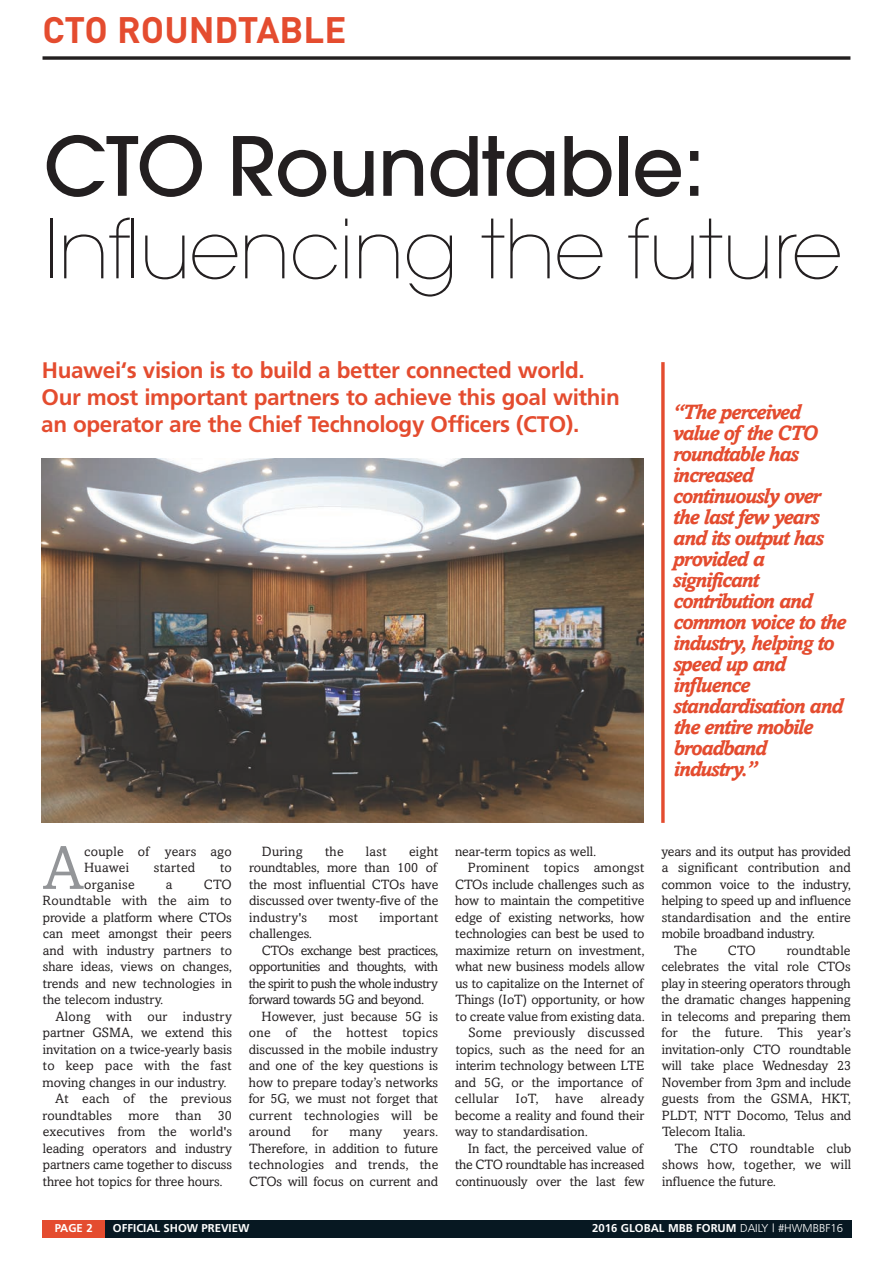
<style>
.page{position:relative;width:893px;height:1263px;background:#fff}
.page>*{position:absolute;margin:0;border:0;box-sizing:border-box;transform-origin:0 0}
.t1{font:200 80.7px "Avant Garde";letter-spacing:-.01em;color:#231f20}
.t2{font:500 80.7px "Avant Garde";letter-spacing:-.01em;color:#231f20}
.t3{font:61.65px "Amasis";color:#939598}
.t4{font:700 36.45px "DIN";color:#e44c2f}
.t5{font:700 22.5px/27px "Frutiger";letter-spacing:-.015em;color:#e44c2f}
.t6{font:italic 700 21px/21px "Amasis";letter-spacing:-.055em;color:#e44c2f}
.t7{font:13.5px/16.5px "Amasis";color:#231f20;text-align:justify}
.t8{font:13.5px/16.5px "Amasis";letter-spacing:.02em;color:#231f20}
.t9{font:13.5px "Amasis";letter-spacing:-.03em;color:#231f20}
.t10{font:700 11.4px "Frutiger";color:#fff}
.s1{font-weight:300}
</style>
<div class="page">
<svg style="left:43px;top:56px;width:807px;height:4px;background:#423f40"></svg>
<svg style="left:661px;top:362px;width:4px;height:461px;background:#e7654c"></svg>
<div style="left:43px;top:1220px;width:809px;height:17px;background:#071822"></div>
<div style="left:43px;top:1220px;width:62px;height:17px;background:#e44c2f"></div>
<img style="left:41px;top:459px;width:602px;height:364px">
<h3 class="t4" style="left:43px;top:10px;width:305px">CTO ROUNDTABLE</h3>
<h1 class="t2" style="left:44px;top:136px;width:663px">CTO Roundtable:</h1>
<h1 class="t1" style="left:44px;top:219px;width:800px">Influencing the future</h1>
<h3 class="t5" style="left:41px;top:358px;width:580px">Huawei‘s vision is to build a better connected world.<br>Our most important partners to achieve this goal within an operator are the Chief Technology Officers (CTO).</h3>
<p class="t6" style="left:673px;top:403px;width:175px">“The perceived value of the CTO roundtable has increased continuously over the last few years and its output has provided a significant contribution and common voice to the industry, helping to speed up and influence standardisation and the entire mobile broadband industry.”</p>
<h2 class="t3" style="left:43px;top:846px;width:43px">A</h2>
<p class="t8" style="left:84px;top:844px;width:149px">couple of years ago<br>Huawei</p>
<p class="t8" style="left:154px;top:861px;width:43px">started</p>
<p class="t7" style="left:220px;top:861px;width:13px">to</p>
<p class="t7" style="left:43px;top:877px;width:191px;text-indent:161px">CTO Roundtable with the aim to provide a platform where CTOs can meet amongst their peers and with industry partners to share ideas, views on changes, trends and new technologies in the telecom industry.</p>
<p class="t8" style="left:56px;top:1009px;width:178px">Along with our industry</p>
<p class="t7" style="left:43px;top:1026px;width:191px">partner GSMA, we extend this</p>
<p class="t7" style="left:43px;top:1042px;width:191px">invitation on a twice-yearly basis</p>
<p class="t8" style="left:43px;top:1059px;width:190px">to keep pace with the fast</p>
<p class="t7" style="left:43px;top:1075px;width:186px">moving changes in our industry.</p>
<p class="t7" style="left:55px;top:1092px;width:178px">At each of the previous</p>
<p class="t7" style="left:43px;top:1108px;width:191px">roundtables more than 30</p>
<p class="t7" style="left:43px;top:1125px;width:191px">executives from the world's</p>
<p class="t7" style="left:43px;top:1141px;width:191px">leading operators and industry</p>
<p class="t7" style="left:43px;top:1158px;width:191px">partners came together to discuss</p>
<p class="t7" style="left:43px;top:1174px;width:181px">three hot topics for three hours.</p>
<p class="t8" style="left:84px;top:877px;width:52px">organise</p>
<p class="t7" style="left:166px;top:877px;width:8px">a</p>
<p class="t7" style="left:249px;top:844px;width:191px;text-indent:160px">eight roundtables, more than 100 of the most influential CTOs have discussed over twenty-five of the industry's</p>
<p class="t7" style="left:262px;top:844px;width:42px">During</p>
<p class="t7" style="left:325px;top:844px;width:20px">the</p>
<p class="t7" style="left:366px;top:844px;width:22px">last</p>
<p class="t7" style="left:329px;top:910px;width:31px">most</p>
<p class="t8" style="left:379px;top:910px;width:60px">important</p>
<p class="t7" style="left:249px;top:927px;width:64px">challenges.</p>
<p class="t9" style="left:262px;top:945px;width:178px">CTOs exchange best practices,</p>
<p class="t9" style="left:249px;top:962px;width:190px">opportunities and thoughts, with</p>
<p class="t9" style="left:249px;top:979px;width:191px">the spirit to push the whole industry</p>
<p class="t9" style="left:249px;top:995px;width:177px">forward towards 5G and beyond.</p>
<p class="t7" style="left:262px;top:1009px;width:178px">However, just because 5G is</p>
<p class="t8" style="left:249px;top:1026px;width:191px">one of the hottest topics</p>
<p class="t7" style="left:249px;top:1042px;width:191px">discussed in the mobile industry</p>
<p class="t7" style="left:249px;top:1059px;width:191px">and one of the key questions is</p>
<p class="t7" style="left:249px;top:1075px;width:191px">how to prepare today’s networks</p>
<p class="t7" style="left:249px;top:1092px;width:191px">for 5G, we must not forget that</p>
<p class="t8" style="left:249px;top:1108px;width:191px">current technologies will be</p>
<p class="t7" style="left:249px;top:1125px;width:43px">around</p>
<p class="t7" style="left:312px;top:1125px;width:18px">for</p>
<p class="t7" style="left:350px;top:1125px;width:34px">many</p>
<p class="t7" style="left:249px;top:1125px;width:191px;text-indent:155px">years.<br>Therefore, in addition to future technologies and trends, the CTOs will focus on current and</p>
<p class="t7" style="left:455px;top:844px;width:143px">near-term topics as well.</p>
<p class="t7" style="left:468px;top:861px;width:178px">Prominent topics amongst</p>
<p class="t7" style="left:455px;top:877px;width:191px">CTOs include challenges such as</p>
<p class="t7" style="left:455px;top:894px;width:191px">how to maintain the competitive</p>
<p class="t7" style="left:455px;top:910px;width:191px">edge of existing networks, how</p>
<p class="t7" style="left:455px;top:927px;width:191px">technologies can best be used to</p>
<p class="t7" style="left:455px;top:943px;width:191px">maximize return on investment,</p>
<p class="t7" style="left:455px;top:960px;width:191px">what new business models allow</p>
<p class="t7" style="left:455px;top:976px;width:189px">us to capitalize on the Internet of</p>
<p class="t7" style="left:456px;top:993px;width:191px">Things (IoT) opportunity, or how</p>
<p class="t7" style="left:456px;top:1009px;width:191px">to create value from existing data.</p>
<p class="t8" style="left:468px;top:1026px;width:178px">Some previously discussed</p>
<p class="t7" style="left:456px;top:1042px;width:191px">topics, such as the need for an</p>
<p class="t7" style="left:456px;top:1059px;width:190px">interim technology between LTE</p>
<p class="t7" style="left:455px;top:1075px;width:189px">and 5G, or the importance of</p>
<p class="t8" style="left:455px;top:1092px;width:191px">cellular IoT, have already</p>
<p class="t7" style="left:455px;top:1108px;width:191px">become a reality and found their</p>
<p class="t7" style="left:455px;top:1125px;width:134px">way to standardisation.</p>
<p class="t7" style="left:468px;top:1141px;width:177px">In fact, the perceived value of</p>
<p class="t7" style="left:455px;top:1158px;width:191px">the CTO roundtable has increased</p>
<p class="t7" style="left:455px;top:1174px;width:191px">continuously over the last few</p>
<p class="t7" style="left:662px;top:844px;width:191px">years and its output has provided</p>
<p class="t7" style="left:662px;top:861px;width:191px">a significant contribution and</p>
<p class="t7" style="left:662px;top:877px;width:191px">common voice to the industry,</p>
<p class="t7" style="left:662px;top:894px;width:191px">helping to speed up and influence</p>
<p class="t7" style="left:662px;top:910px;width:191px">standardisation and the entire</p>
<p class="t7" style="left:662px;top:927px;width:155px">mobile broadband industry.</p>
<p class="t7" style="left:674px;top:943px;width:24px">The</p>
<p class="t7" style="left:728px;top:943px;width:30px">CTO</p>
<p class="t7" style="left:661px;top:943px;width:191px;text-indent:125px">roundtable celebrates the vital role CTOs play in steering operators through the dramatic changes happening in telecoms and preparing them for the future. This year’s invitation-only CTO roundtable will take place Wednesday 23<br>November from 3pm and include guests from the GSMA, HKT, PLDT, NTT Docomo, Telus and Telecom Italia.</p>
<p class="t7" style="left:662px;top:1141px;width:191px;text-indent:13px">The CTO roundtable club shows how, together, we will influence the future.</p>
<p class="t10" style="left:55px;top:1223px;width:40px">PAGE 2</p>
<p class="t10" style="left:113px;top:1223px;width:138px">OFFICIAL SHOW PREVIEW</p>
<p class="t10" style="left:592px;top:1223px;width:252px">2016 GLOBAL MBB FORUM <span class="s1">DAILY | #HWMBBF16</span></p>
</div>
